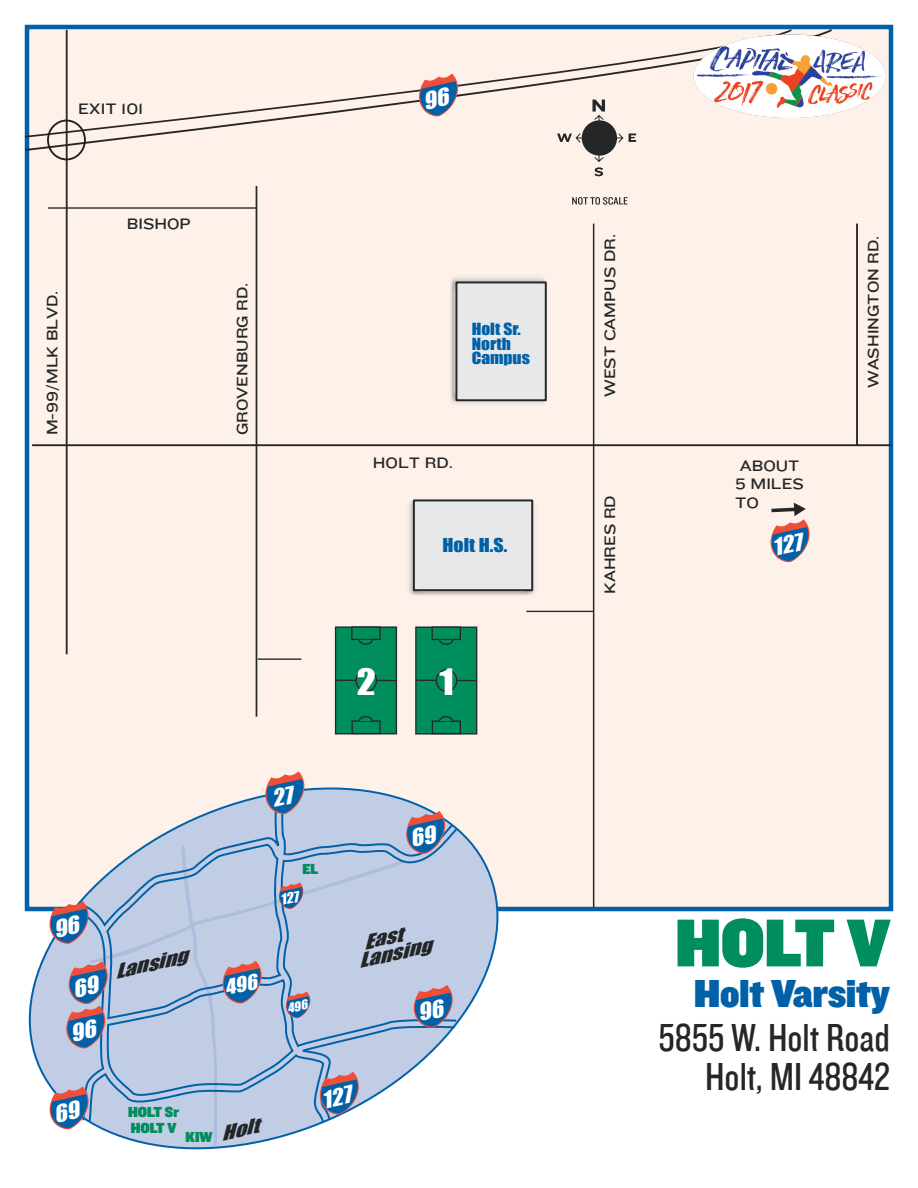
<style>
.page{position:relative;width:918px;height:1188px;background:#fff}
.page>*{position:absolute;margin:0;border:0;box-sizing:border-box;transform-origin:0 0}
.t1{font:70.2px "Knockout HTF91 Ultmt Middlewt";color:#008e5d}
.t2{font:40.2px/38.4px "Knockout HTF29 Junior Liteweight";color:#252628;text-align:right}
.t3{font:40.2px "Knockout HTF91 Ultmt Middlewt";color:#0161a8}
.t4{font:33.45px "Impact";color:#fff;scale:1.13 1}
.t5{font:italic 18.15px/17.1px "Impact";color:#242527;scale:1.27 1}
.t6{font:17.55px "Impact";color:#0161a8;scale:1.13 1}
.t7{font:15.6px/18.8px "Knockout HTF33 Junior Heviwt";color:#252628}
.t8{font:15.45px/14.4px "Impact";color:#0161a8;scale:1.13 1}
.t9{font:15px/15.9px "Knockout HTF91 Ultmt Middlewt";color:#008e5d}
</style>
<div class="page">
<div style="left:25px;top:25px;width:868px;height:886px;background:#fdf1ea;border:4px solid #0161a8"></div>
<svg style="left:408px;top:500px;width:127px;height:96px"></svg>
<div style="left:414px;top:500px;width:118px;height:90px;background:#e7e8e9"></div>
<div style="left:413px;top:499px;width:120px;height:92px;border:2px solid #252628"></div>
<hr style="left:256px;top:186px;width:1px;height:531px;background:#252628">
<hr style="left:66px;top:30px;width:2px;height:624px;background:#252628">
<svg style="left:589px;top:152px;width:21px;height:24px"></svg>
<svg style="left:572px;top:197px;width:56px;height:8px"></svg>
<svg style="left:450px;top:277px;width:96px;height:127px"></svg>
<div style="left:456px;top:282px;width:90px;height:118px;background:#e7e8e9"></div>
<div style="left:455px;top:281px;width:92px;height:120px;border:2px solid #252628"></div>
<hr style="left:32px;top:444px;width:860px;height:2px;background:#252628">
<hr style="left:593px;top:224px;width:1px;height:683px;background:#242527">
<hr style="left:856px;top:224px;width:2px;height:221px;background:#252628">
<hr style="left:48px;top:207px;width:208px;height:2px;background:#252628">
<hr style="left:258px;top:658px;width:43px;height:2px;background:#252628">
<hr style="left:526px;top:611px;width:68px;height:1px;background:#252628">
<svg style="left:24px;top:27px;width:810px;height:125px"></svg>
<div style="left:47px;top:120px;width:39px;height:40px;border:2px solid #231f20;border-radius:50%"></div>
<div style="left:416px;top:627px;width:61px;height:107px;background:#008e5d"></div>
<div style="left:415px;top:627px;width:62px;height:108px;border:1px solid #252628"></div>
<hr style="left:416px;top:680px;width:60px;height:1px;background:#252628">
<div style="left:436px;top:670px;width:21px;height:21px;background:#008e5d;border-radius:50%"></div>
<div style="left:436px;top:669px;width:21px;height:23px;border:1px solid #252628;border-radius:50%"></div>
<div style="left:432px;top:720px;width:29px;height:14px;border:1px solid #252628"></div>
<div style="left:432px;top:627px;width:28px;height:13px;background:#008e5d"></div>
<div style="left:431px;top:626px;width:30px;height:14px;border:1px solid #252628"></div>
<svg style="left:438px;top:716px;width:16px;height:6px"></svg>
<svg style="left:438px;top:638px;width:16px;height:7px"></svg>
<div style="left:336px;top:627px;width:60px;height:107px;background:#008e5d"></div>
<div style="left:335px;top:626px;width:62px;height:108px;border:1px solid #252628"></div>
<hr style="left:336px;top:680px;width:60px;height:1px;background:#252628">
<div style="left:356px;top:670px;width:20px;height:21px;background:#008e5d;border-radius:50%"></div>
<div style="left:355px;top:669px;width:22px;height:23px;border:1px solid #252628;border-radius:50%"></div>
<div style="left:351px;top:720px;width:30px;height:14px;border:1px solid #252628"></div>
<div style="left:351px;top:626px;width:30px;height:14px;border:1px solid #252628"></div>
<svg style="left:358px;top:716px;width:16px;height:6px"></svg>
<svg style="left:358px;top:638px;width:16px;height:7px"></svg>
<svg style="left:28px;top:768px;width:471px;height:382px"></svg>
<img style="left:694px;top:37px;width:192px;height:81px">
<svg style="left:419px;top:74px;width:39px;height:43px"></svg>
<svg style="left:770px;top:503px;width:40px;height:60px"></svg>
<svg style="left:50px;top:771px;width:403px;height:376px"></svg>
<p class="t7" style="left:78px;top:99px;width:67px">EXIT 101</p>
<p class="t7" style="left:127px;top:215px;width:66px">BISHOP</p>
<p class="t7" style="left:43px;top:435px;width:147px;rotate:-90deg">M-99/MLK BLVD.</p>
<p class="t7" style="left:233px;top:435px;width:154px;rotate:-90deg">GROVENBURG RD.</p>
<p class="t8" style="left:472px;top:322px;width:53px">Holt Sr.<br>North<br>Campus</p>
<p class="t7" style="left:601px;top:397px;width:165px;rotate:-90deg">WEST CAMPUS DR.</p>
<p class="t7" style="left:373px;top:454px;width:82px">HOLT RD.</p>
<p class="t7" style="left:735px;top:456px;width:70px">ABOUT<br>5 MILES<br>TO</p>
<p class="t7" style="left:601px;top:594px;width:100px;rotate:-90deg">KAHRES RD</p>
<p class="t6" style="left:442px;top:531px;width:59px">Holt H.S.</p>
<h3 class="t4" style="left:357px;top:656px;width:18px">2</h3>
<h3 class="t4" style="left:440px;top:656px;width:14px">1</h3>
<p class="t7" style="left:864px;top:388px;width:154px;rotate:-90deg">WASHINGTON RD.</p>
<p class="t5" style="left:112px;top:963px;width:59px;rotate:-13deg">Lansing</p>
<p class="t9" style="left:303px;top:862px;width:17px">EL</p>
<p class="t5" style="left:353px;top:936px;width:59px;text-indent:9px;rotate:-13deg">East<br>Lansing</p>
<p class="t9" style="left:128px;top:1104px;width:53px">HOLT Sr<br>HOLT V</p>
<p class="t9" style="left:186px;top:1129px;width:28px">KIW</p>
<p class="t5" style="left:219px;top:1125px;width:31px;rotate:-13deg">Holt</p>
<h1 class="t1" style="left:675px;top:905px;width:216px">HOLT V</h1>
<h2 class="t3" style="left:694px;top:971px;width:197px">Holt Varsity</h2>
<h2 class="t2" style="left:659px;top:1020px;width:233px">5855 W. Holt Road<br>Holt, MI 48842</h2>
</div>
